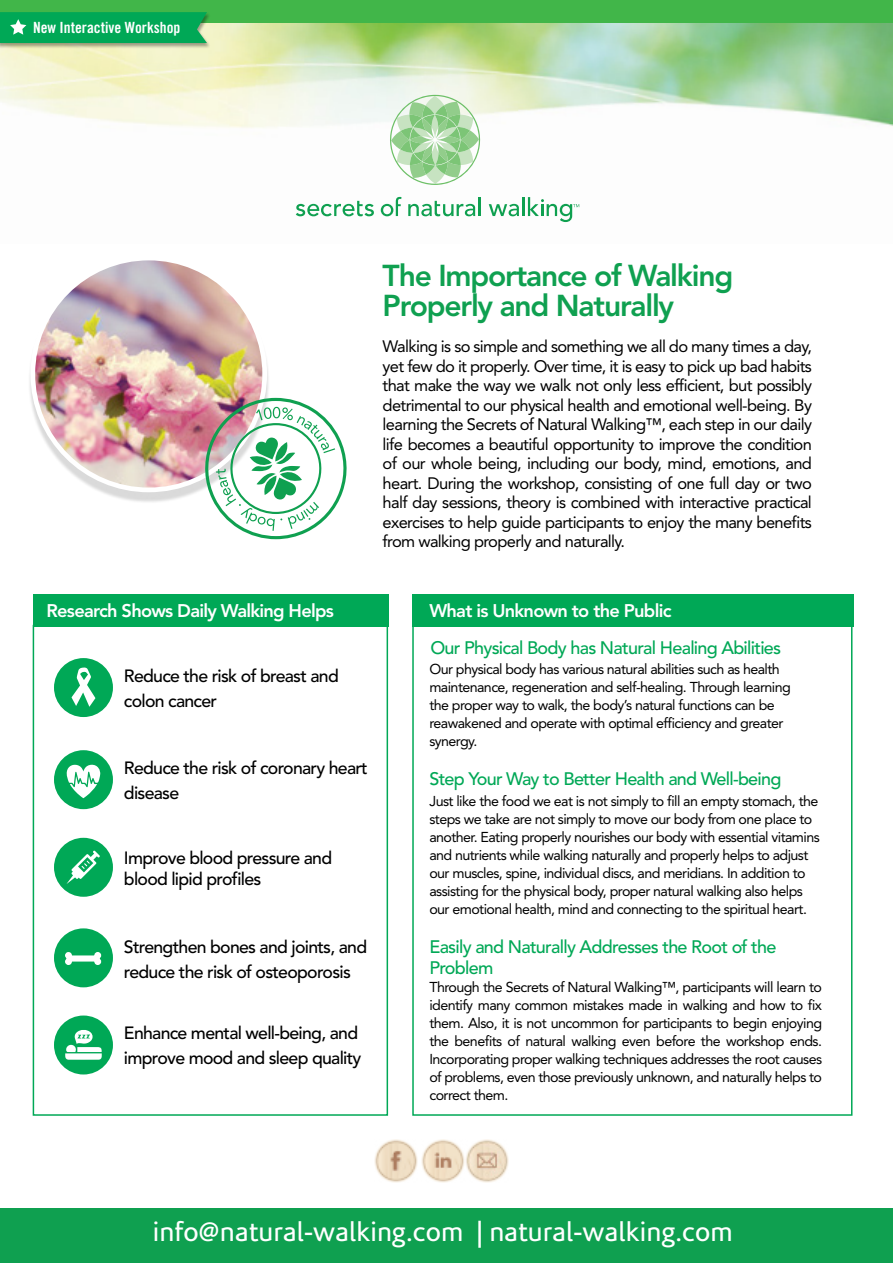
<style>
.page{position:relative;width:893px;height:1263px;background:#fff}
.page>*{position:absolute;margin:0;border:0;box-sizing:border-box;transform-origin:0 0}
.t1{font:800 30px/30px "Avenir";letter-spacing:-.04em;color:#0fa050}
.t2{font:27px "Corisande";color:#fff}
.t3{font:800 18.15px "Avenir";letter-spacing:-.04em;color:#fff}
.t4{font:500 18px/21px "Avenir";letter-spacing:-.04em;color:#00a856}
.t5{font:500 17.7px/24.8px "Avenir";letter-spacing:-.04em;color:#000}
.t6{font:16.5px/19.5px "Avenir";letter-spacing:-.04em;color:#000;text-align:justify}
.t7{font:15.45px "Trade Gothic Bold Cond Twenty";color:#fff}
.t8{font:14.25px/18px "Avenir";letter-spacing:-.04em;color:#000}
</style>
<div class="page">
<div style="left:412px;top:625px;width:440px;height:491px;border:2px solid #00a856"></div>
<div style="left:412px;top:594px;width:441px;height:32px;background:#00a856"></div>
<div style="left:33px;top:594px;width:356px;height:32px;background:#00a856"></div>
<img style="left:0;top:23px;width:893px;height:200px">
<div style="left:0;top:0;width:893px;height:23px;background:#41b649"></div>
<svg style="left:389px;top:95px;width:94px;height:90px"></svg>
<svg style="left:296px;top:201px;width:78px;height:15px"></svg>
<hr style="left:478px;top:197px;width:3px;height:19px;background:#0fa050">
<svg style="left:489px;top:204px;width:30px;height:12px"></svg>
<hr style="left:522px;top:197px;width:3px;height:19px;background:#0fa050">
<svg style="left:408px;top:201px;width:67px;height:15px"></svg>
<svg style="left:528px;top:197px;width:51px;height:25px"></svg>
<svg style="left:381px;top:197px;width:20px;height:19px"></svg>
<div style="left:0;top:13px;width:211px;height:36px;background:#000;opacity:.35"></div>
<div style="left:0;top:12px;width:207px;height:31px;background:#00a856"></div>
<div style="left:28px;top:262px;width:242px;height:242px;background:#000;opacity:.15"></div>
<img style="left:33px;top:262px;width:232px;height:228px">
<div style="left:30px;top:256px;width:237px;height:236px;border:5px solid #fff;border-radius:50%"></div>
<svg style="left:203px;top:398px;width:144px;height:141px"></svg>
<div style="left:33px;top:625px;width:355px;height:491px;border:2px solid #00a856"></div>
<div style="left:0;top:1209px;width:893px;height:54px;background:#0fa050"></div>
<img style="left:374px;top:1139px;width:43px;height:43px">
<img style="left:466px;top:1139px;width:43px;height:43px">
<img style="left:421px;top:1139px;width:43px;height:43px">
<div style="left:54px;top:658px;width:59px;height:59px;background:#00a856;border-radius:50%"></div>
<div style="left:54px;top:1015px;width:59px;height:59px;background:#00a856;border-radius:50%"></div>
<svg style="left:65px;top:1030px;width:37px;height:30px"></svg>
<div style="left:54px;top:928px;width:59px;height:59px;background:#00a856;border-radius:50%"></div>
<svg style="left:65px;top:952px;width:36px;height:13px"></svg>
<div style="left:54px;top:838px;width:59px;height:59px;background:#00a856;border-radius:50%"></div>
<svg style="left:67px;top:850px;width:33px;height:34px"></svg>
<div style="left:54px;top:750px;width:59px;height:59px;background:#00a856;border-radius:50%"></div>
<svg style="left:67px;top:764px;width:34px;height:34px"></svg>
<svg style="left:72px;top:667px;width:23px;height:40px"></svg>
<p class="t7" style="left:33px;top:19px;width:149px">New Interactive Workshop</p>
<h1 class="t1" style="left:383px;top:261px;width:352px">The Importance of Walking<br>Properly and Naturally</h1>
<p class="t6" style="left:383px;top:337px;width:431px">Walking is so simple and something we all do many times a day, yet few do it properly. Over time, it is easy to pick up bad habits that make the way we walk not only less efficient, but possibly detrimental to our physical health and emotional well-being. By learning the Secrets of Natural Walking™, each step in our daily life becomes a beautiful opportunity to improve the condition of our whole being, including our body, mind, emotions, and heart. During the workshop, consisting of one full day or two half day sessions, theory is combined with interactive practical exercises to help guide participants to enjoy the many benefits from walking properly and naturally.</p>
<p class="t3" style="left:46px;top:599px;width:289px">Research Shows Daily Walking Helps</p>
<p class="t3" style="left:429px;top:599px;width:244px">What is Unknown to the Public</p>
<p class="t5" style="left:124px;top:664px;width:216px">Reduce the risk of breast and colon cancer</p>
<p class="t5" style="left:124px;top:756px;width:245px">Reduce the risk of coronary heart disease</p>
<p class="t5" style="left:124px;top:847px;width:210px;line-height:21.8px">Improve blood pressure and blood lipid profiles</p>
<p class="t5" style="left:124px;top:935px;width:245px">Strengthen bones and joints, and reduce the risk of osteoporosis</p>
<p class="t5" style="left:124px;top:1021px;width:239px">Enhance mental well-being, and improve mood and sleep quality</p>
<p class="t4" style="left:430px;top:637px;width:352px">Our Physical Body has Natural Healing Abilities</p>
<p class="t8" style="left:429px;top:660px;width:363px">Our physical body has various natural abilities such as health maintenance, regeneration and self-healing. Through learning the proper way to walk, the body’s natural functions can be reawakened and operate with optimal efficiency and greater synergy.</p>
<p class="t4" style="left:429px;top:769px;width:354px">Step Your Way to Better Health and Well-being</p>
<p class="t8" style="left:429px;top:792px;width:392px">Just like the food we eat is not simply to fill an empty stomach, the steps we take are not simply to move our body from one place to another. Eating properly nourishes our body with essential vitamins and nutrients while walking naturally and properly helps to adjust our muscles, spine, individual discs, and meridians. In addition to assisting for the physical body, proper natural walking also helps our emotional health, mind and connecting to the spiritual heart.</p>
<p class="t4" style="left:429px;top:937px;width:349px">Easily and Naturally Addresses the Root of the<br>Problem</p>
<p class="t8" style="left:429px;top:978px;width:394px;text-align:justify">Through the Secrets of Natural Walking™, participants will learn to identify many common mistakes made in walking and how to fix them. Also, it is not uncommon for participants to begin enjoying the benefits of natural walking even before the workshop ends.<br>Incorporating proper walking techniques addresses the root causes of problems, even those previously unknown, and naturally helps to correct them.</p>
<h2 class="t2" style="left:153px;top:1216px;width:582px">info@natural-walking.com | natural-walking.com</h2>
</div>
